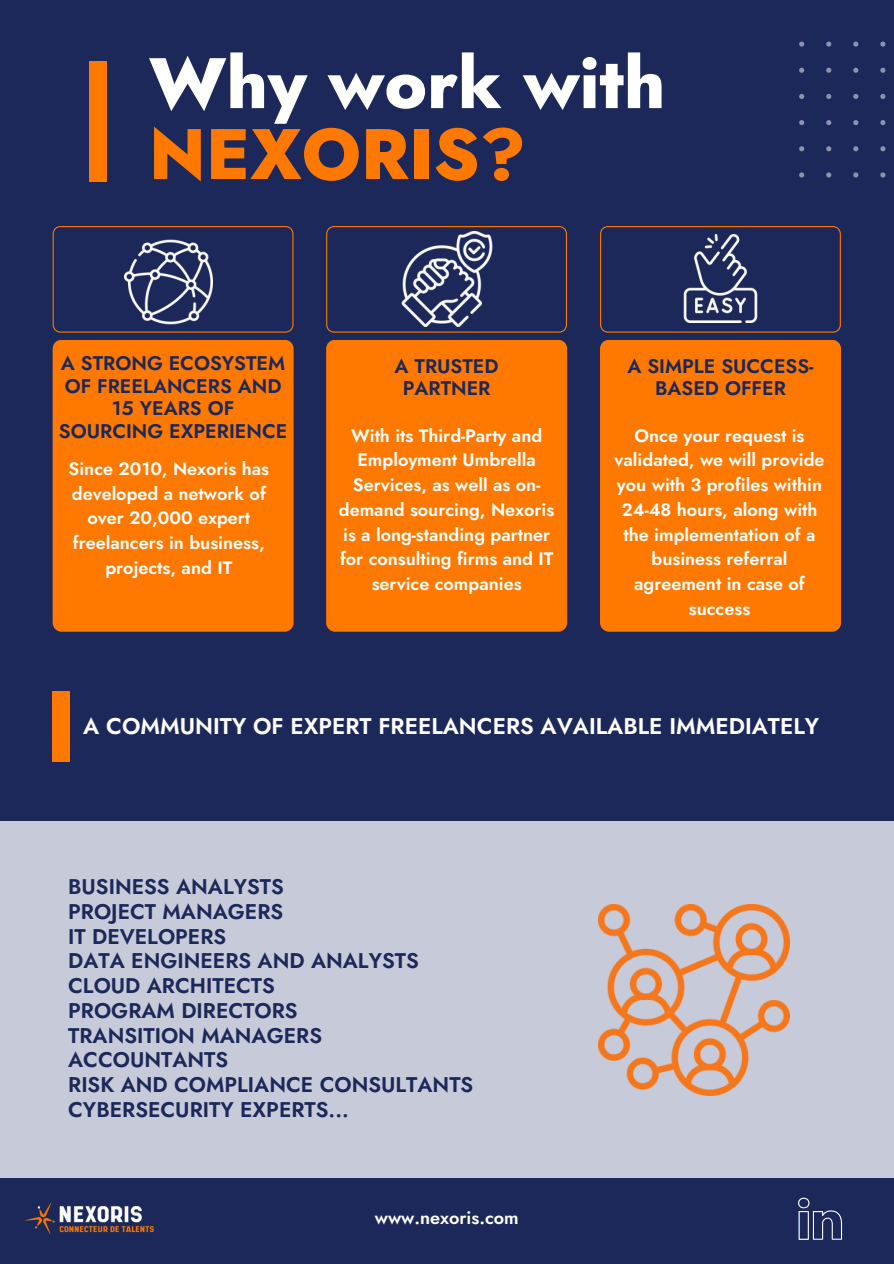
<style>
.page{position:relative;width:894px;height:1264px;background:#fff}
.page>*{position:absolute;margin:0;border:0;box-sizing:border-box;transform-origin:0 0}
.t1{font:800 71.25px/70.8px "Jost";color:#fff}
.t2{font:600 22.65px "Jost";color:#fff}
.t3{font:600 21.15px/24.8px "Jost";color:#1c2859}
.t4{font:600 19.65px/22.5px "Jost";color:#1c2859;text-align:center}
.t5{font:600 18px/24.8px "Jost";color:#fff;text-align:center}
.s1{color:#ff7900}
</style>
<div class="page">
<div style="left:0;top:0;width:893px;height:1263px;background:#1c2859"></div>
<div style="left:89px;top:61px;width:17px;height:121px;background:#ff7900"></div>
<svg style="left:798px;top:1197px;width:43px;height:42px"></svg>
<img style="left:25px;top:1202px;width:129px;height:33px">
<div style="left:53px;top:340px;width:240px;height:291px;background:#ff7900;border-radius:9px"></div>
<div style="left:326px;top:340px;width:241px;height:291px;background:#ff7900;border-radius:9px"></div>
<div style="left:600px;top:340px;width:240px;height:291px;background:#ff7900;border-radius:9px"></div>
<svg style="left:326px;top:226px;width:241px;height:107px"></svg>
<svg style="left:600px;top:226px;width:240px;height:107px"></svg>
<svg style="left:53px;top:226px;width:240px;height:107px"></svg>
<div style="left:0;top:821px;width:893px;height:357px;background:#c7cad8"></div>
<div style="left:53px;top:691px;width:17px;height:70px;background:#ff7900"></div>
<svg style="left:799px;top:41px;width:87px;height:136px"></svg>
<img style="left:598px;top:904px;width:191px;height:191px">
<img style="left:125px;top:238px;width:87px;height:88px">
<img style="left:399px;top:231px;width:95px;height:95px">
<img style="left:676px;top:235px;width:88px;height:87px">
<p class="t1" style="left:149px;top:48px;width:518px">Why work with<br><span class="s1">NEXORIS?</span></p>
<h3 class="t4" style="left:59px;top:352px;width:230px">A STRONG ECOSYSTEM<br>OF FREELANCERS AND<br>15 YEARS OF<br>SOURCING EXPERIENCE</h3>
<p class="t5" style="left:69px;top:456px;width:202px">Since 2010, Nexoris has developed a network of over 20,000 expert freelancers in business, projects, and IT</p>
<p class="t4" style="left:394px;top:354px;width:105px">A TRUSTED<br>PARTNER</p>
<h3 class="t5" style="left:339px;top:423px;width:217px">With its Third-Party and<br>Employment Umbrella<br>Services, as well as on&shy;demand sourcing, Nexoris is a long-standing partner for consulting firms and IT service companies</h3>
<p class="t4" style="left:627px;top:354px;width:188px">A SIMPLE SUCCESS-<br>BASED OFFER</p>
<p class="t5" style="left:614px;top:423px;width:211px">Once your request is validated, we will provide you with 3 profiles within<br>24-48 hours, along with the implementation of a business referral agreement in case of success</p>
<p class="t2" style="left:83px;top:709px;width:737px">A COMMUNITY OF EXPERT FREELANCERS AVAILABLE IMMEDIATELY</p>
<h3 class="t3" style="left:68px;top:874px;width:406px">BUSINESS ANALYSTS<br>PROJECT MANAGERS<br>IT DEVELOPERS<br>DATA ENGINEERS AND ANALYSTS<br>CLOUD ARCHITECTS<br>PROGRAM DIRECTORS<br>TRANSITION MANAGERS<br>ACCOUNTANTS<br>RISK AND COMPLIANCE CONSULTANTS<br>CYBERSECURITY EXPERTS...</h3>
<h1 class="t5" style="left:374px;top:1205px;width:145px">www.nexoris.com</h1>
</div>
